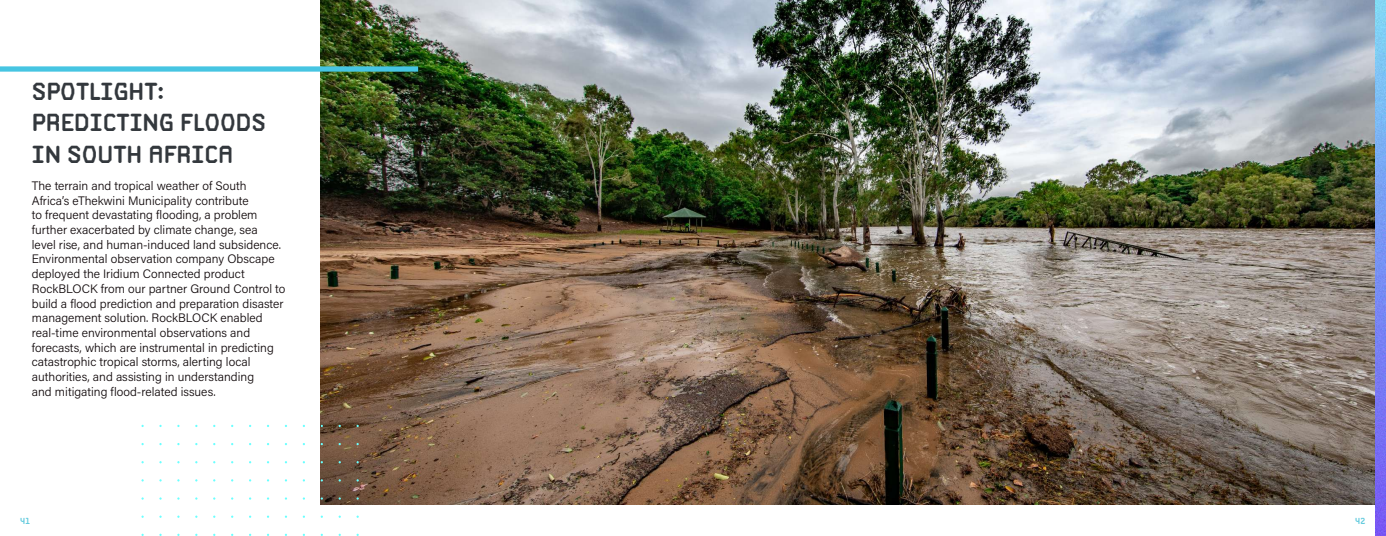
<style>
.page{position:relative;width:1386px;height:536px;background:#fff}
.page>*{position:absolute;margin:0;border:0;box-sizing:border-box;transform-origin:0 0}
.t1{font:24.5px/31.5px "Avro Gadro Regular";color:#33383d}
.t2{font:12.25px/14.7px "Acumin Variable Concept";color:#0e0608}
.t3{font:8.75px "Avro Gadro Regular";color:#61cadd}
</style>
<div class="page">
<img style="left:320px;top:0;width:1056px;height:504px">
<div style="left:0;top:66px;width:418px;height:6px;background:#46c5e2"></div>
<img style="left:1376px;top:0;width:10px;height:536px">
<h1 class="t1" style="left:32px;top:76px;width:236px">SPOTLIGHT:<br>PREDICTING FLOODS<br>IN SOUTH AFRICA</h1>
<p class="t2" style="left:32px;top:178px;width:255px">The terrain and tropical weather of South Africa’s eThekwini Municipality contribute<br>to frequent devastating flooding, a problem further exacerbated by climate change, sea<br>level rise, and human-induced land subsidence.<br>Environmental observation company Obscape deployed the Iridium Connected product RockBLOCK from our partner Ground Control to build a flood prediction and preparation disaster management solution. RockBLOCK enabled real-time environmental observations and forecasts, which are instrumental in predicting catastrophic tropical storms, alerting local authorities, and assisting in understanding<br>and mitigating flood-related issues.</p>
<p class="t3" style="left:21px;top:516px;width:11px">41</p>
<p class="t3" style="left:1356px;top:516px;width:11px">42</p>
</div>
